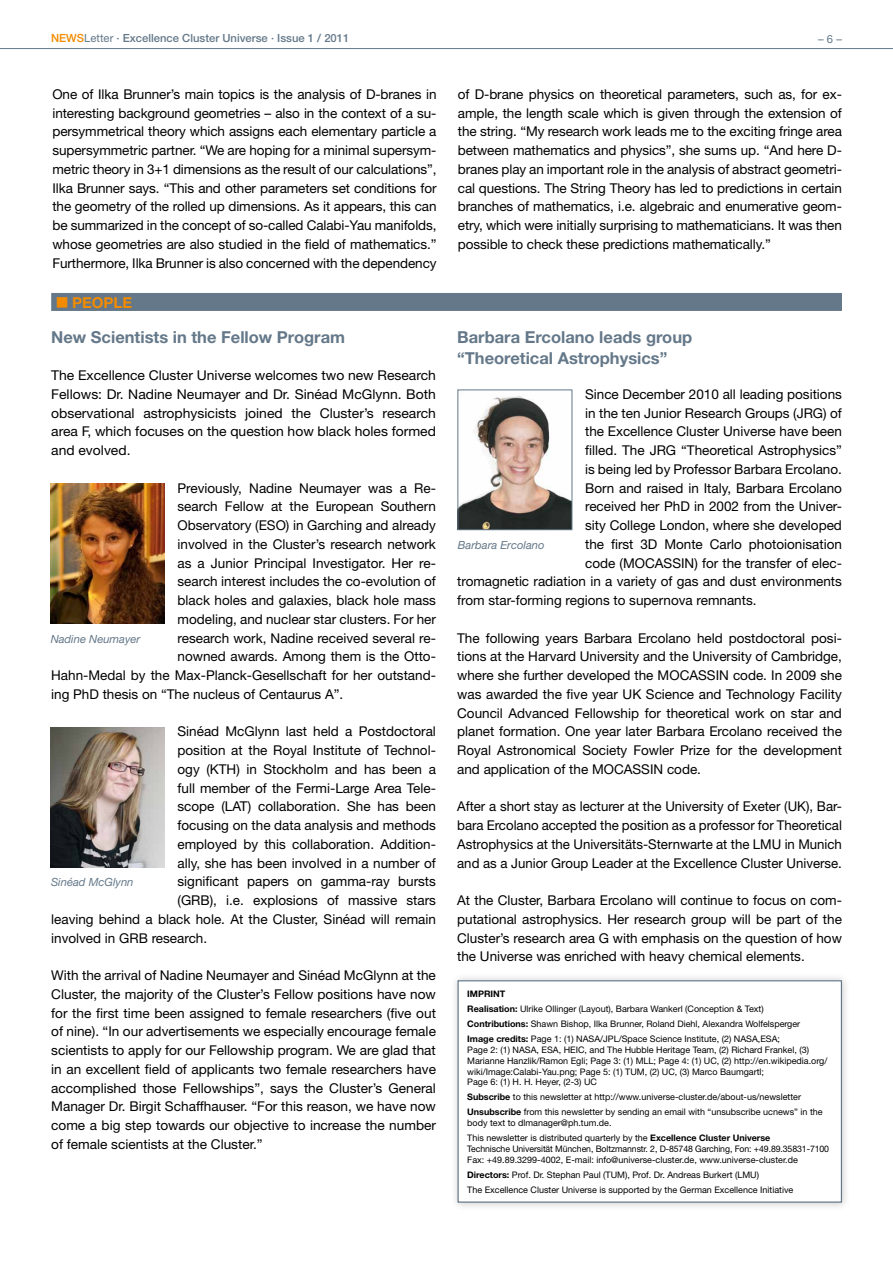
<style>
.page{position:relative;width:893px;height:1263px;background:#fff}
.page>*{position:absolute;margin:0;border:0;box-sizing:border-box;transform-origin:0 0}
.t1{font:700 16.5px/21px "Helvetica Neue LT";color:#647889}
.t2{font:700 15px "Helvetica Neue LT";color:#f28b00}
.t3{font:13.5px/18.8px "Helvetica Neue LT";color:#000;text-align:justify}
.t4{font:500 11.25px "Helvetica Neue LT";color:#647889}
.t5{font:italic 11.25px "Helvetica Neue LT";color:#647889}
.t6{font:11.25px "Helvetica Neue LT";color:#647889}
.t7{font:9px/15px "Helvetica Neue LT";color:#000}
.s1{color:#f28b00}
.s2{font-weight:400}
.s3{font-weight:700}
</style>
<div class="page">
<hr style="left:0;top:48px;width:893px;height:1px;background:#647889">
<div style="left:51px;top:293px;width:791px;height:18px;background:#647889"></div>
<img style="left:51px;top:727px;width:114px;height:141px">
<img style="left:459px;top:396px;width:111px;height:132px">
<div style="left:457px;top:389px;width:115px;height:141px;border:1px solid #647889"></div>
<img style="left:51px;top:483px;width:114px;height:140px">
<div style="left:450px;top:972px;width:400px;height:239px;background:#000;opacity:.2"></div>
<div style="left:458px;top:981px;width:383px;height:221px;background:#fff"></div>
<div style="left:457px;top:980px;width:385px;height:223px;border:1px solid #647889"></div>
<p class="t4" style="left:51px;top:32px;width:300px"><span class="s1">News</span><span class="s2">letter</span> · Excellence Cluster Universe · Issue 1 / 2011</p>
<p class="t6" style="left:818px;top:32px;width:25px">– 6 –</p>
<p class="t3" style="left:52px;top:84px;width:386px">One of Ilka Brunner’s main topics is the analysis of D-branes in interesting background geometries – also in the context of a su&shy;persymmetrical theory which assigns each elementary particle a supersymmetric partner. “We are hoping for a minimal supersym&shy;metric theory in 3+1 dimensions as the result of our calculations”, Ilka Brunner says. “This and other parameters set conditions for the geometry of the rolled up dimensions. As it appears, this can be summarized in the concept of so-called Calabi-Yau manifolds, whose geometries are also studied in the field of mathematics.” Furthermore, Ilka Brunner is also concerned with the dependency</p>
<p class="t3" style="left:458px;top:84px;width:386px">of D-brane physics on theoretical parameters, such as, for ex&shy;ample, the length scale which is given through the extension of the string. “My research work leads me to the exciting fringe area between mathematics and physics”, she sums up. “And here D&shy;branes play an important role in the analysis of abstract geometri&shy;cal questions. The String Theory has led to predictions in certain branches of mathematics, i.e. algebraic and enumerative geom&shy;etry, which were initially surprising to mathematicians. It was then possible to check these predictions mathematically.”</p>
<p class="t2" style="left:72px;top:293px;width:62px">People</p>
<p class="t1" style="left:51px;top:326px;width:295px">New Scientists in the Fellow Program</p>
<p class="t3" style="left:51px;top:366px;width:386px">The Excellence Cluster Universe welcomes two new Research Fellows: Dr. Nadine Neumayer and Dr. Sinéad McGlynn. Both observational astrophysicists joined the Cluster’s research area F, which focuses on the question how black holes formed and evolved.</p>
<p class="t3" style="left:178px;top:478px;width:260px">Previously, Nadine Neumayer was a Re-</p>
<p class="t3" style="left:178px;top:497px;width:260px">search Fellow at the European Southern</p>
<p class="t3" style="left:178px;top:516px;width:260px">Observatory (ESO) in Garching and already</p>
<p class="t3" style="left:178px;top:534px;width:260px">involved in the Cluster’s research network</p>
<p class="t3" style="left:178px;top:553px;width:260px">as a Junior Principal Investigator. Her re-</p>
<p class="t3" style="left:178px;top:572px;width:260px">search interest includes the co-evolution of</p>
<p class="t3" style="left:178px;top:591px;width:260px">black holes and galaxies, black hole mass</p>
<p class="t3" style="left:178px;top:609px;width:260px">modeling, and nuclear star clusters. For her</p>
<p class="t3" style="left:178px;top:628px;width:260px">research work, Nadine received several re-</p>
<p class="t3" style="left:178px;top:647px;width:260px">nowned awards. Among them is the Otto-</p>
<p class="t3" style="left:51px;top:666px;width:386px">Hahn-Medal by the Max-Planck-Gesellschaft for her outstand-</p>
<p class="t3" style="left:51px;top:684px;width:294px">ing PhD thesis on “The nucleus of Centaurus A”.</p>
<p class="t3" style="left:178px;top:722px;width:260px">Sinéad McGlynn last held a Postdoctoral</p>
<p class="t3" style="left:178px;top:741px;width:260px">position at the Royal Institute of Technol-</p>
<p class="t3" style="left:178px;top:759px;width:260px">ogy (KTH) in Stockholm and has been a</p>
<p class="t3" style="left:178px;top:778px;width:260px">full member of the Fermi-Large Area Tele-</p>
<p class="t3" style="left:178px;top:797px;width:260px">scope (LAT) collaboration. She has been</p>
<p class="t3" style="left:178px;top:816px;width:260px">focusing on the data analysis and methods</p>
<p class="t3" style="left:178px;top:834px;width:260px">employed by this collaboration. Addition-</p>
<p class="t3" style="left:178px;top:853px;width:260px">ally, she has been involved in a number of</p>
<p class="t3" style="left:178px;top:872px;width:260px">significant papers on gamma-ray bursts</p>
<p class="t3" style="left:178px;top:891px;width:260px">(GRB), i.e. explosions of massive stars</p>
<p class="t3" style="left:51px;top:909px;width:386px">leaving behind a black hole. At the Cluster, Sinéad will remain</p>
<p class="t3" style="left:51px;top:928px;width:158px">involved in GRB research.</p>
<p class="t3" style="left:51px;top:966px;width:386px">With the arrival of Nadine Neumayer and Sinéad McGlynn at the Cluster, the majority of the Cluster’s Fellow positions have now for the first time been assigned to female researchers (five out of nine). “In our advertisements we especially encourage female scientists to apply for our Fellowship program. We are glad that in an excellent field of applicants two female researchers have accomplished those Fellowships”, says the Cluster’s General Manager Dr. Birgit Schaffhauser. “For this reason, we have now come a big step towards our objective to increase the number of female scientists at the Cluster.”</p>
<p class="t5" style="left:51px;top:632px;width:91px">Nadine Neumayer</p>
<p class="t5" style="left:51px;top:876px;width:84px">Sinéad McGlynn</p>
<p class="t1" style="left:457px;top:326px;width:236px">Barbara Ercolano leads group “Theoretical Astrophysics”</p>
<p class="t3" style="left:585px;top:384px;width:258px">Since December 2010 all leading positions</p>
<p class="t3" style="left:585px;top:403px;width:258px">in the ten Junior Research Groups (JRG) of</p>
<p class="t3" style="left:585px;top:422px;width:258px">the Excellence Cluster Universe have been</p>
<p class="t3" style="left:585px;top:441px;width:258px">filled. The JRG “Theoretical Astrophysics”</p>
<p class="t3" style="left:585px;top:459px;width:258px">is being led by Professor Barbara Ercolano.</p>
<p class="t3" style="left:585px;top:478px;width:258px">Born and raised in Italy, Barbara Ercolano</p>
<p class="t3" style="left:585px;top:497px;width:258px">received her PhD in 2002 from the Univer-</p>
<p class="t3" style="left:585px;top:516px;width:258px">sity College London, where she developed</p>
<p class="t3" style="left:585px;top:534px;width:258px">the first 3D Monte Carlo photoionisation</p>
<p class="t3" style="left:585px;top:553px;width:258px">code (MOCASSIN) for the transfer of elec-</p>
<p class="t3" style="left:457px;top:572px;width:386px">tromagnetic radiation in a variety of gas and dust environments</p>
<p class="t3" style="left:457px;top:591px;width:301px">from star-forming regions to supernova remnants.</p>
<p class="t3" style="left:457px;top:628px;width:386px">The following years Barbara Ercolano held postdoctoral posi&shy;tions at the Harvard University and the University of Cambridge, where she further developed the MOCASSIN code. In 2009 she was awarded the five year UK Science and Technology Facility Council Advanced Fellowship for theoretical work on star and planet formation. One year later Barbara Ercolano received the Royal Astronomical Society Fowler Prize for the development and application of the MOCASSIN code.</p>
<p class="t3" style="left:457px;top:797px;width:386px">After a short stay as lecturer at the University of Exeter (UK), Bar&shy;bara Ercolano accepted the position as a professor for Theoretical Astrophysics at the Universitäts-Sternwarte at the LMU in Munich and as a Junior Group Leader at the Excellence Cluster Universe.</p>
<p class="t3" style="left:457px;top:891px;width:386px">At the Cluster, Barbara Ercolano will continue to focus on com&shy;putational astrophysics. Her research group will be part of the Cluster’s research area G with emphasis on the question of how the Universe was enriched with heavy chemical elements.</p>
<p class="t5" style="left:458px;top:538px;width:88px">Barbara Ercolano</p>
<p class="t7" style="left:467px;top:986px;width:335px"><span class="s3">IMPRINT<br>Realisation:</span> Ulrike Ollinger (Layout), Barbara Wankerl (Conception &amp; Text)<br><span class="s3">Contributions:</span> Shawn Bishop, Ilka Brunner, Roland Diehl, Alexandra Wolfelsperger <span class="s3">Image credits:</span> Page 1: (1) NASA/JPL/Space Science Institute, (2) NASA,ESA;</p>
<p class="t7" style="left:467px;top:1044px;width:362px;line-height:10.8px">Page 2: (1) NASA, ESA, HEIC, and The Hubble Heritage Team, (2) Richard Frankel, (3)<br>Marianne Hanzlik/Ramon Egli; Page 3: (1) MLL; Page 4: (1) UC, (2) http://en.wikipedia.org/ wiki/Image:Calabi-Yau.png; Page 5: (1) TUM, (2) UC, (3) Marco Baumgartl;<br>Page 6: (1) H. H. Heyer, (2-3) UC</p>
<p class="t7" style="left:467px;top:1089px;width:357px"><span class="s3">Subscribe</span> to this newsletter at http://www.universe-cluster.de/about-us/newsletter<br><span class="s3">Unsubscribe</span> from this newsletter by sending an email with “unsubscribe ucnews” in the</p>
<p class="t7" style="left:467px;top:1115px;width:305px">body text to dlmanager@ph.tum.de.<br>This newsletter is distributed quarterly by the <span class="s3">Excellence Cluster Universe</span></p>
<p class="t7" style="left:467px;top:1143px;width:363px;line-height:10.8px">Technische Universität München, Boltzmannstr. 2, D-85748 Garching, Fon: +49.89.35831-7100<br>Fax: +49.89.3299-4002, E-mail: info@universe-cluster.de, www.universe-cluster.de</p>
<p class="t7" style="left:467px;top:1167px;width:328px"><span class="s3">Directors:</span> Prof. Dr. Stephan Paul (TUM), Prof. Dr. Andreas Burkert (LMU)<br>The Excellence Cluster Universe is supported by the German Excellence Initiative</p>
</div>
